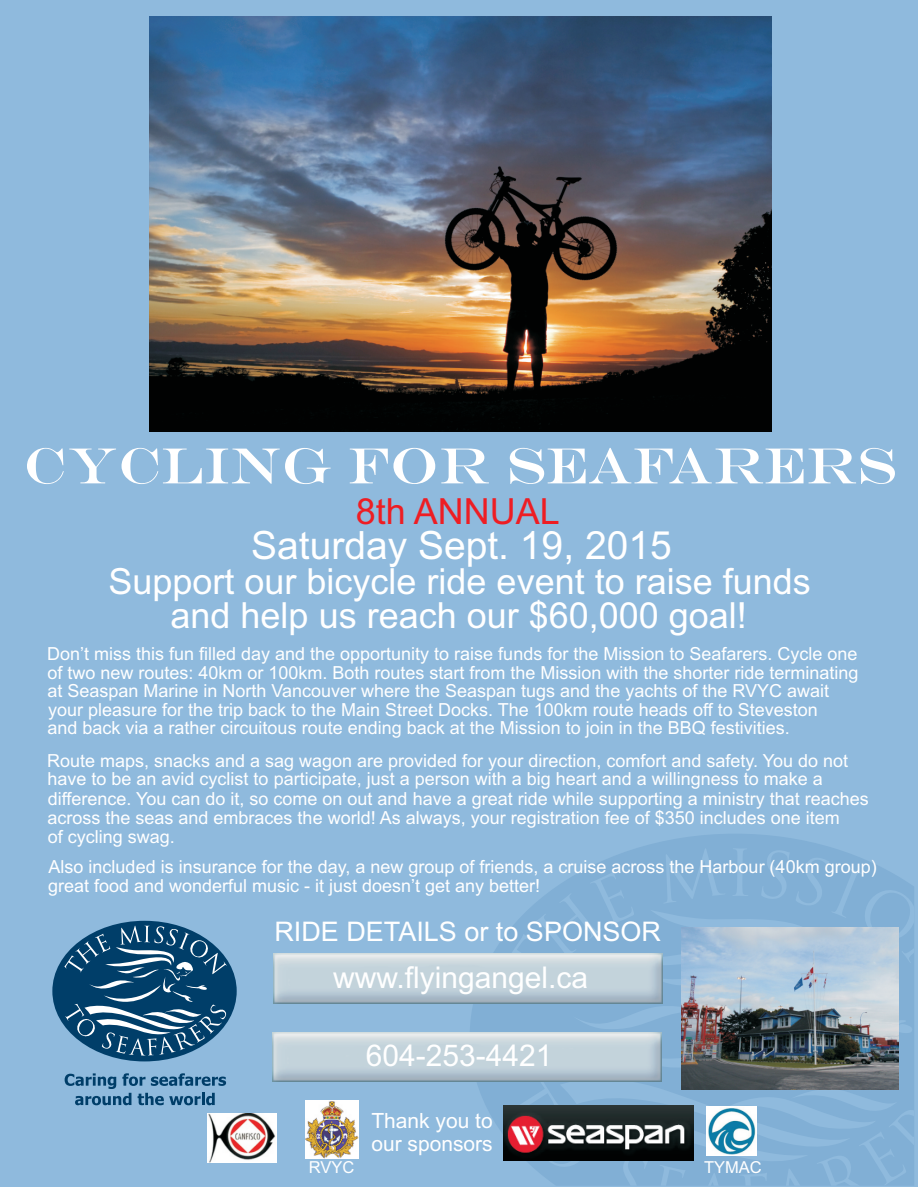
<style>
.page{position:relative;width:918px;height:1188px;background:#fff}
.page>*{position:absolute;margin:0;border:0;box-sizing:border-box;transform-origin:0 0}
.t1{font:51px "Engravers";color:#fff}
.t2{font:39px "Arial";color:#fff}
.t3{font:36px/34.2px "Arial";color:#fff;text-align:center}
.t4{font:36px "Arial";color:#ee1d23}
.t5{font:30px "Arial";color:#fff}
.t6{font:27px "Arial";color:#fff}
.t7{font:21px/23.4px "Arial";color:#fff}
.t8{font:18px/18.9px "Arial";color:#fff}
.t9{font:16.5px "Arial";color:#fff}
</style>
<div class="page">
<div style="left:0;top:0;width:918px;height:1187px;background:#8fbadd"></div>
<img style="left:150px;top:16px;width:622px;height:415px">
<svg style="left:470px;top:834px;width:361px;height:298px"></svg>
<svg style="left:502px;top:848px;width:412px;height:338px"></svg>
<img style="left:274px;top:954px;width:388px;height:49px">
<img style="left:273px;top:1032px;width:388px;height:49px">
<div style="left:52px;top:921px;width:185px;height:140px;background:#003e69;border-radius:50%"></div>
<svg style="left:64px;top:926px;width:163px;height:130px"></svg>
<svg style="left:65px;top:1073px;width:161px;height:32px"></svg>
<img style="left:681px;top:927px;width:217px;height:163px">
<img style="left:503px;top:1106px;width:191px;height:54px">
<img style="left:207px;top:1113px;width:69px;height:50px">
<img style="left:305px;top:1101px;width:54px;height:57px">
<img style="left:707px;top:1107px;width:49px;height:49px">
<h1 class="t1" style="left:23px;top:436px;width:875px">CYCLING FOR SEAFARERS</h1>
<h3 class="t4" style="left:356px;top:498px;width:206px">8th ANNUAL</h3>
<h2 class="t2" style="left:251px;top:531px;width:422px">Saturday Sept. 19, 2015</h2>
<h3 class="t3" style="left:109px;top:567px;width:704px">Support our bicycle ride event to raise funds and help us reach our $60,000 goal!</h3>
<p class="t8" style="left:47px;top:646px;width:813px;line-height:18.5px">Don’t miss this fun filled day and the opportunity to raise funds for the Mission to Seafarers. Cycle one of two new routes: 40km or 100km. Both routes start from the Mission with the shorter ride terminating at Seaspan Marine in North Vancouver where the Seaspan tugs and the yachts of the RVYC await your pleasure for the trip back to the Main Street Docks. The 100km route heads off to Steveston<br>and back via a rather circuitous route ending back at the Mission to join in the BBQ festivities.</p>
<p class="t8" style="left:47px;top:753px;width:823px">Route maps, snacks and a sag wagon are provided for your direction, comfort and safety. You do not have to be an avid cyclist to participate, just a person with a big heart and a willingness to make a difference. You can do it, so come on out and have a great ride while supporting a ministry that reaches across the seas and embraces the world! As always, your registration fee of $350 includes one item<br>of cycling swag.</p>
<p class="t8" style="left:48px;top:859px;width:830px">Also included is insurance for the day, a new group of friends, a cruise across the Harbour (40km group) great food and wonderful music - it just doesn’t get any better!</p>
<h3 class="t6" style="left:274px;top:922px;width:388px">RIDE DETAILS or to SPONSOR</h3>
<h3 class="t5" style="left:333px;top:966px;width:257px">www.flyingangel.ca</h3>
<h3 class="t5" style="left:366px;top:1044px;width:188px">604-253-4421</h3>
<p class="t7" style="left:371px;top:1111px;width:123px">Thank you to our sponsors</p>
<p class="t9" style="left:309px;top:1161px;width:47px">RVYC</p>
<p class="t9" style="left:704px;top:1161px;width:59px">TYMAC</p>
</div>
